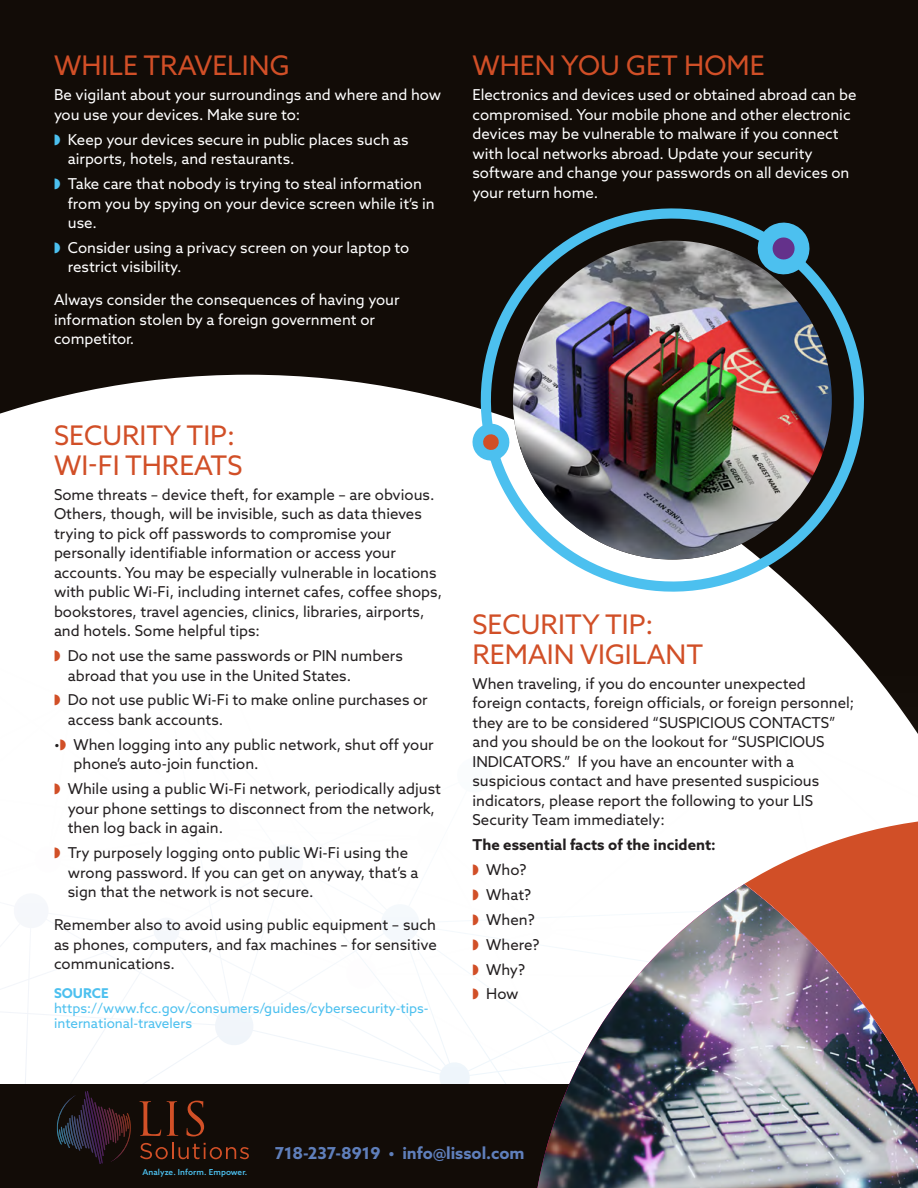
<style>
.page{position:relative;width:918px;height:1188px;background:#fff}
.page>*{position:absolute;margin:0;border:0;box-sizing:border-box;transform-origin:0 0}
.t1{font:27px/30px "Azo Sans";color:#d14f27}
.t2{font:700 16.5px "Azo Sans";color:#5f7fbb}
.t3{font:15px/19.5px "Azo Sans";color:#231f20}
.t4{font:15px/19.5px "Azo Sans";color:#fff}
.t5{font:700 15px "Azo Sans";color:#231f20}
.t6{font:13.5px/15px "Azo Sans";color:#4cc0ef}
.t7{font:700 13.5px "Azo Sans";color:#4cc0ef}
.t8{font:500 8.25px "Azo Sans";letter-spacing:.01em;color:#4cc0ef}
.s1{color:#4cc0ef}
.s2{color:#d14f27}
</style>
<div class="page">
<div style="left:0;top:0;width:918px;height:895px;background:#120c07"></div>
<div style="left:0;top:375px;width:828px;height:247px;background:#fff"></div>
<div style="left:0;top:622px;width:876px;height:54px;background:#fff"></div>
<div style="left:0;top:676px;width:918px;height:408px;background:#fff"></div>
<svg style="left:459px;top:208px;width:405px;height:405px"></svg>
<svg style="left:754px;top:219px;width:59px;height:59px"></svg>
<svg style="left:470px;top:421px;width:42px;height:42px;background:#9acade"></svg>
<img style="left:513px;top:241px;width:319px;height:318px;border-radius:159px">
<div style="left:0;top:1084px;width:918px;height:104px;background:#120c07"></div>
<img style="left:537px;top:884px;width:381px;height:304px">
<img style="left:744px;top:818px;width:174px;height:365px">
<svg style="left:57px;top:1091px;width:74px;height:73px"></svg>
<svg style="left:140px;top:1142px;width:109px;height:17px"></svg>
<svg style="left:140px;top:1101px;width:21px;height:35px"></svg>
<svg style="left:167px;top:1101px;width:11px;height:35px"></svg>
<svg style="left:187px;top:1101px;width:17px;height:35px"></svg>
<p class="t1" style="left:54px;top:50px;width:237px">WHILE TRAVELING</p>
<p class="t4" style="left:54px;top:85px;width:389px">Be vigilant about your surroundings and where and how you use your devices. Make sure to:</p>
<p class="t4" style="left:68px;top:129px;width:342px;text-indent:-14px"><span class="s1">◗</span> Keep your devices secure in public places such as airports, hotels, and restaurants.</p>
<p class="t4" style="left:68px;top:174px;width:369px;text-indent:-14px"><span class="s1">◗</span> Take care that nobody is trying to steal information from you by spying on your device screen while it’s in use.</p>
<p class="t4" style="left:68px;top:238px;width:343px;text-indent:-14px"><span class="s1">◗</span> Consider using a privacy screen on your laptop to restrict visibility.</p>
<p class="t4" style="left:54px;top:290px;width:347px">Always consider the consequences of having your information stolen by a foreign government or competitor.</p>
<p class="t1" style="left:54px;top:420px;width:190px">SECURITY TIP:<br>WI-FI THREATS</p>
<p class="t3" style="left:54px;top:484px;width:390px">Some threats – device theft, for example – are obvious.<br>Others, though, will be invisible, such as data thieves trying to pick off passwords to compromise your personally identifiable information or access your accounts. You may be especially vulnerable in locations with public Wi-Fi, including internet cafes, coffee shops, bookstores, travel agencies, clinics, libraries, airports, and hotels. Some helpful tips:</p>
<p class="t3" style="left:68px;top:646px;width:336px;text-indent:-14px"><span class="s2">◗</span> Do not use the same passwords or PIN numbers abroad that you use in the United States.</p>
<p class="t3" style="left:68px;top:690px;width:361px;text-indent:-14px"><span class="s2">◗</span> Do not use public Wi-Fi to make online purchases or access bank accounts.</p>
<p class="t3" style="left:74px;top:735px;width:362px;text-indent:-20px">•<span class="s2">◗</span> When logging into any public network, shut off your phone’s auto-join function.</p>
<p class="t3" style="left:68px;top:779px;width:375px;text-indent:-14px"><span class="s2">◗</span> While using a public Wi-Fi network, periodically adjust your phone settings to disconnect from the network, then log back in again.</p>
<p class="t3" style="left:68px;top:843px;width:352px;text-indent:-14px"><span class="s2">◗</span> Try purposely logging onto public Wi-Fi using the wrong password. If you can get on anyway, that’s a sign that the network is not secure.</p>
<p class="t3" style="left:54px;top:915px;width:384px;text-align:justify">Remember also to avoid using public equipment – such as phones, computers, and fax machines – for sensitive communications.</p>
<p class="t7" style="left:54px;top:984px;width:56px">SOURCE</p>
<p class="t6" style="left:54px;top:1000px;width:376px">https://www.fcc.gov/consumers/guides/cybersecurity-tips&shy;international-travelers</p>
<p class="t1" style="left:472px;top:50px;width:294px">WHEN YOU GET HOME</p>
<p class="t4" style="left:472px;top:85px;width:386px">Electronics and devices used or obtained abroad can be compromised. Your mobile phone and other electronic devices may be vulnerable to malware if you connect with local networks abroad. Update your security software and change your passwords on all devices on your return home.</p>
<p class="t1" style="left:472px;top:609px;width:232px">SECURITY TIP:<br>REMAIN VIGILANT</p>
<p class="t3" style="left:472px;top:673px;width:383px">When traveling, if you do encounter unexpected foreign contacts, foreign officials, or foreign personnel; they are to be considered “SUSPICIOUS CONTACTS” and you should be on the lookout for “SUSPICIOUS INDICATORS.” If you have an encounter with a suspicious contact and have presented suspicious indicators, please report the following to your LIS Security Team immediately:</p>
<p class="t5" style="left:472px;top:835px;width:245px">The essential facts of the incident:</p>
<p class="t3" style="left:472px;top:860px;width:56px"><span class="s2">◗</span> Who?</p>
<p class="t3" style="left:472px;top:885px;width:60px"><span class="s2">◗</span> What?</p>
<p class="t3" style="left:472px;top:909px;width:64px"><span class="s2">◗</span> When?</p>
<p class="t3" style="left:472px;top:934px;width:69px"><span class="s2">◗</span> Where?</p>
<p class="t3" style="left:472px;top:959px;width:54px"><span class="s2">◗</span> Why?</p>
<p class="t3" style="left:472px;top:984px;width:48px"><span class="s2">◗</span> How</p>
<p class="t8" style="left:142px;top:1167px;width:106px">Analyze. Inform. Empower.</p>
<p class="t2" style="left:275px;top:1143px;width:252px">718-237-8919 • info@lissol.com</p>
</div>
